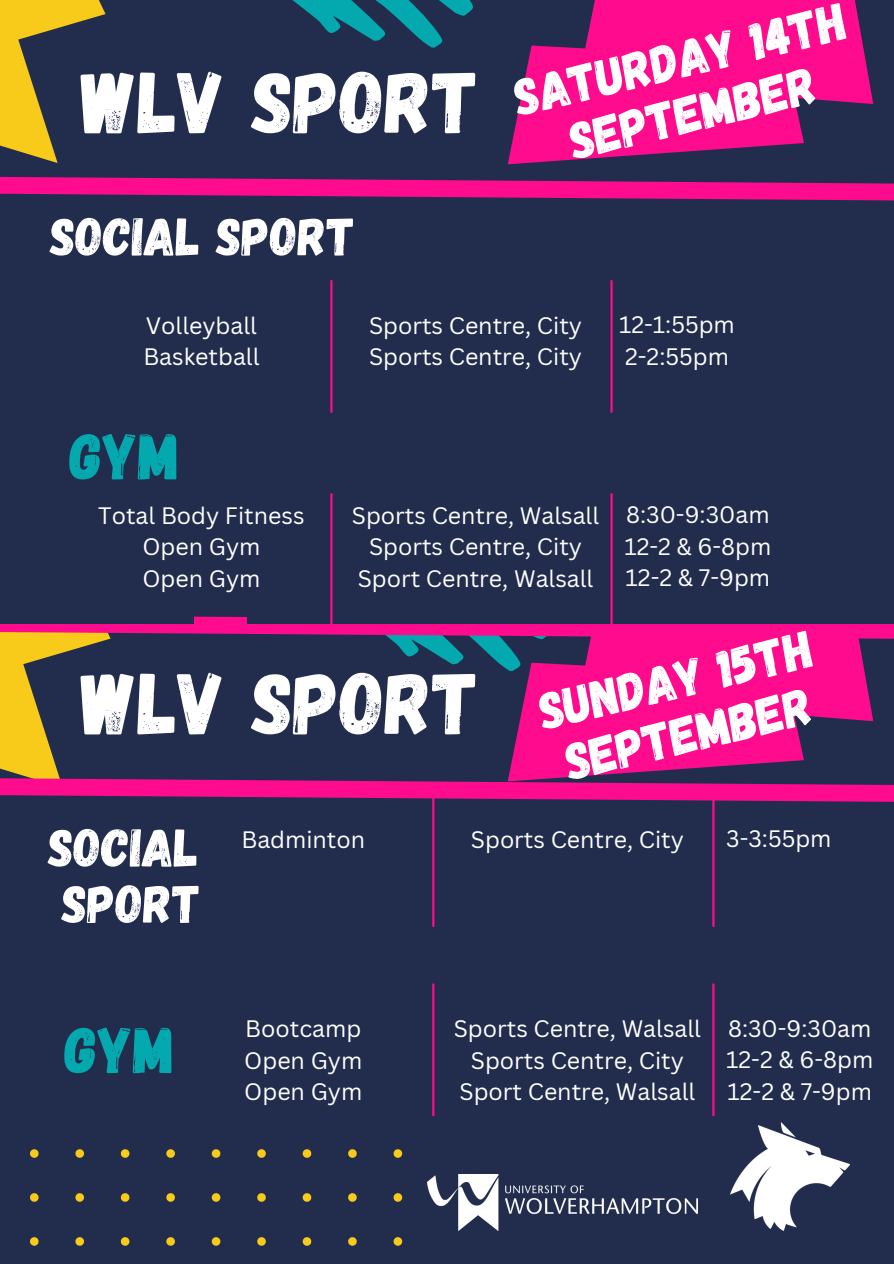
<style>
.page{position:relative;width:894px;height:1264px;background:#fff}
.page>*{position:absolute;margin:0;border:0;box-sizing:border-box;transform-origin:0 0}
.t1{font:87.15px "Gagalin";color:#fff}
.t2{font:65.55px "Gagalin";color:#03a9af}
.t3{font:53.4px/56.2px "Gagalin";color:#fff}
.t4{font:52.5px/55.2px "Gagalin";color:#fff}
.t5{font:23.1px "Canva Sans";color:#fff}
</style>
<div class="page">
<div style="left:0;top:0;width:893px;height:1263px;background:#222d4e"></div>
<svg style="left:30px;top:1149px;width:372px;height:97px"></svg>
<svg style="left:507px;top:0;width:366px;height:164px;fill:#fe0b8e"></svg>
<img style="left:427px;top:1174px;width:270px;height:56px">
<img style="left:730px;top:1122px;width:119px;height:108px">
<hr style="left:330px;top:280px;width:2px;height:132px;background:#fe0b8e">
<hr style="left:610px;top:280px;width:2px;height:132px;background:#fe0b8e">
<svg style="left:0;top:0;width:106px;height:163px"></svg>
<svg style="left:292px;top:0;width:181px;height:48px"></svg>
<svg style="left:0;top:176px;width:893px;height:25px"></svg>
<svg style="left:510px;top:671px;width:363px;height:98px;background:#dc1084"></svg>
<svg style="left:0;top:671px;width:57px;height:98px;fill:#f8cb1a"></svg>
<svg style="left:0;top:769px;width:893px;height:43px"></svg>
<svg style="left:0;top:616px;width:893px;height:55px"></svg>
<div style="left:0;top:397px;width:193px;height:227px;background:#222d4e"></div>
<div style="left:247px;top:486px;width:646px;height:138px;background:#222d4e"></div>
<hr style="left:330px;top:493px;width:2px;height:133px;background:#fe0b8e">
<hr style="left:610px;top:493px;width:2px;height:133px;background:#fe0b8e">
<hr style="left:432px;top:794px;width:2px;height:132px;background:#fe0b8e">
<hr style="left:712px;top:794px;width:2px;height:132px;background:#fe0b8e">
<hr style="left:432px;top:983px;width:2px;height:133px;background:#fe0b8e">
<hr style="left:712px;top:983px;width:2px;height:133px;background:#fe0b8e">
<p class="t4" style="left:507px;top:68px;width:342px;rotate:-13deg">SATURDAY 14TH</p>
<p class="t1" style="left:81px;top:46px;width:399px">WLV SPORT</p>
<p class="t4" style="left:563px;top:112px;width:254px;rotate:-13deg">SEPTEMBER</p>
<h1 class="t3" style="left:50px;top:206px;width:306px">SOCIAL SPORT</h1>
<h3 class="t5" style="left:146px;top:309px;width:113px">Volleyball</h3>
<p class="t5" style="left:143px;top:340px;width:118px">Basketball</p>
<p class="t5" style="left:369px;top:309px;width:214px">Sports Centre, City</p>
<p class="t5" style="left:369px;top:340px;width:214px">Sports Centre, City</p>
<p class="t5" style="left:619px;top:308px;width:117px">12-1:55pm</p>
<h2 class="t5" style="left:625px;top:340px;width:105px">2-2:55pm</h2>
<p class="t2" style="left:70px;top:413px;width:111px">GYM</p>
<p class="t5" style="left:98px;top:499px;width:208px">Total Body Fitness</p>
<p class="t5" style="left:142px;top:530px;width:119px">Open Gym</p>
<p class="t5" style="left:142px;top:562px;width:119px">Open Gym</p>
<p class="t5" style="left:352px;top:499px;width:249px">Sports Centre, Walsall</p>
<p class="t5" style="left:369px;top:530px;width:214px">Sports Centre, City</p>
<p class="t5" style="left:357px;top:562px;width:237px">Sport Centre, Walsall</p>
<p class="t5" style="left:626px;top:498px;width:145px">8:30-9:30am</p>
<p class="t5" style="left:624px;top:530px;width:148px">12-2 &amp; 6-8pm</p>
<p class="t5" style="left:625px;top:561px;width:146px">12-2 &amp; 7-9pm</p>
<p class="t1" style="left:81px;top:647px;width:399px">WLV SPORT</p>
<p class="t4" style="left:532px;top:682px;width:282px;rotate:-13deg">SUNDAY 15TH<br>SEPTEMBER</p>
<p class="t3" style="left:48px;top:816px;width:154px">SOCIAL<br>SPORT</p>
<p class="t2" style="left:65px;top:1007px;width:111px">GYM</p>
<p class="t5" style="left:241px;top:823px;width:125px">Badminton</p>
<p class="t5" style="left:245px;top:1012px;width:117px">Bootcamp</p>
<p class="t5" style="left:244px;top:1044px;width:119px">Open Gym</p>
<p class="t5" style="left:244px;top:1075px;width:119px">Open Gym</p>
<h3 class="t5" style="left:471px;top:823px;width:214px">Sports Centre, City</h3>
<h1 class="t5" style="left:726px;top:822px;width:107px">3-3:55pm</h1>
<h3 class="t5" style="left:453px;top:1012px;width:249px">Sports Centre, Walsall</h3>
<p class="t5" style="left:471px;top:1044px;width:214px">Sports Centre, City</p>
<p class="t5" style="left:459px;top:1075px;width:237px">Sport Centre, Walsall</p>
<p class="t5" style="left:727px;top:1012px;width:145px">8:30-9:30am</p>
<h2 class="t5" style="left:726px;top:1043px;width:148px">12-2 &amp; 6-8pm</h2>
<p class="t5" style="left:727px;top:1075px;width:146px">12-2 &amp; 7-9pm</p>
</div>
